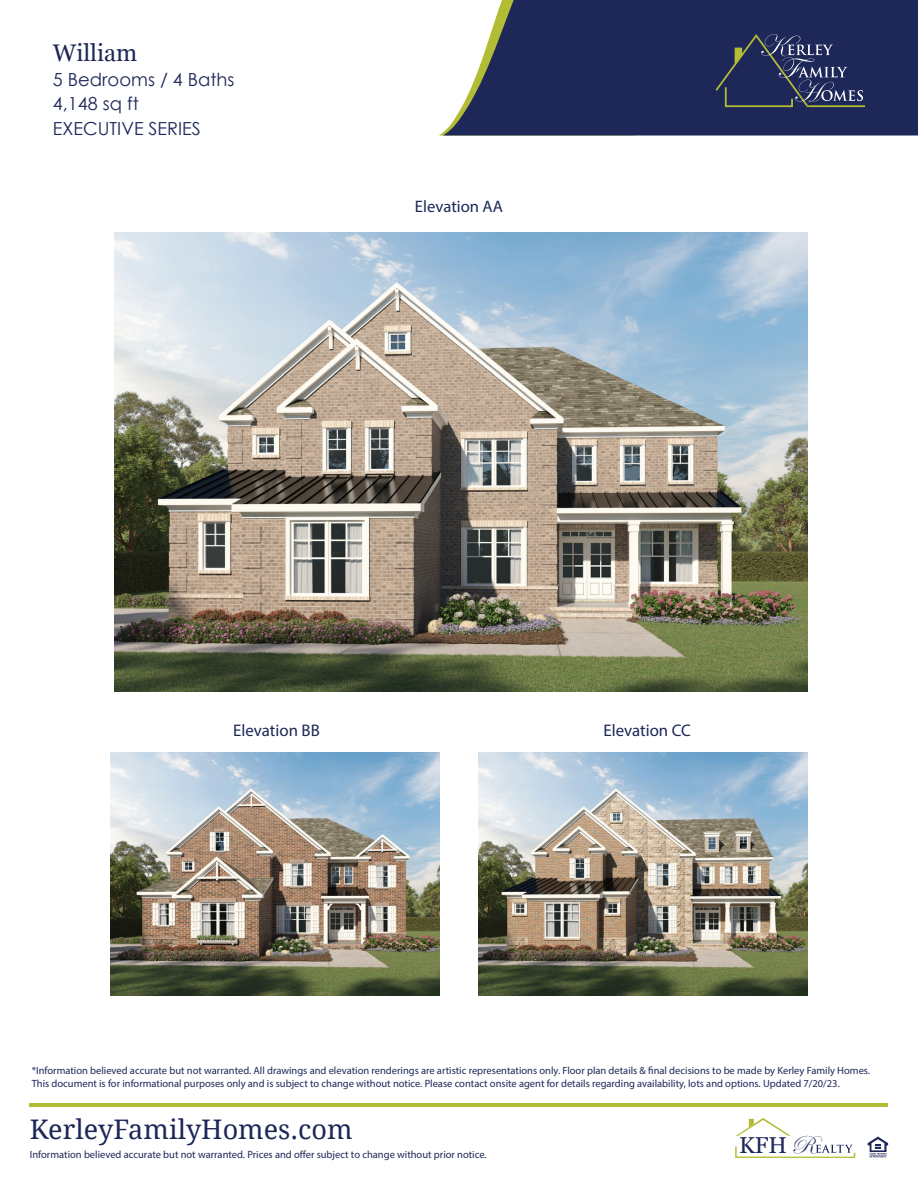
<style>
.page{position:relative;width:918px;height:1188px;background:#fff}
.page>*{position:absolute;margin:0;border:0;box-sizing:border-box;transform-origin:0 0}
.t1{font:27px "Droid Serif";color:#1d2758}
.t2{font:24px "Georgia";color:#1d2758}
.t3{font:22.8px "Georgia";color:#1d2758}
.t4{font:18px/24.6px "Century Gothic";color:#1d2758}
.t5{font:16.8px "Myriad Pro";color:#1d2758}
.t6{font:16.65px "Myriad Pro";color:#1d2758}
.t7{font:10.5px/12.6px "Myriad Pro";color:#1d2758}
.s1{font-family:"Edwardian Script ITC";font-size:26.1px}
</style>
<div class="page">
<svg style="left:443px;top:0;width:475px;height:136px;background:#343d66"></svg>
<svg style="left:716px;top:34px;width:149px;height:73px;background:#333c60"></svg>
<svg style="left:868px;top:1137px;width:20px;height:21px"></svg>
<hr style="left:30px;top:1103px;width:858px;height:4px;background:#b3bc35">
<svg style="left:736px;top:1118px;width:54px;height:18px"></svg>
<svg style="left:735px;top:1145px;width:120px;height:13px"></svg>
<img style="left:110px;top:752px;width:330px;height:244px">
<img style="left:478px;top:752px;width:330px;height:244px">
<img style="left:114px;top:232px;width:694px;height:459px">
<h2 class="t2" style="left:53px;top:35px;width:86px">William</h2>
<h3 class="t4" style="left:53px;top:67px;width:183px">5 Bedrooms / 4 Baths<br>4,148 sq ft<br>EXECUTIVE SERIES</h3>
<h3 class="t6" style="left:415px;top:196px;width:90px">Elevation AA</h3>
<h3 class="t5" style="left:233px;top:720px;width:88px">Elevation BB</h3>
<h3 class="t5" style="left:604px;top:720px;width:89px">Elevation CC</h3>
<p class="t7" style="left:32px;top:1064px;width:840px">*Information believed accurate but not warranted. All drawings and elevation renderings are artistic representations only. Floor plan details &amp; final decisions to be made by Kerley Family Homes.<br>This document is for informational purposes only and is subject to change without notice. Please contact onsite agent for details regarding availability, lots and options. Updated 7/20/23.</p>
<h1 class="t1" style="left:30px;top:1111px;width:324px">KerleyFamilyHomes.com</h1>
<p class="t7" style="left:30px;top:1148px;width:458px">Information believed accurate but not warranted. Prices and offer subject to change without prior notice.</p>
<h3 class="t3" style="left:739px;top:1128px;width:77px">KFH<span class="s1">R</span></h3>
</div>
